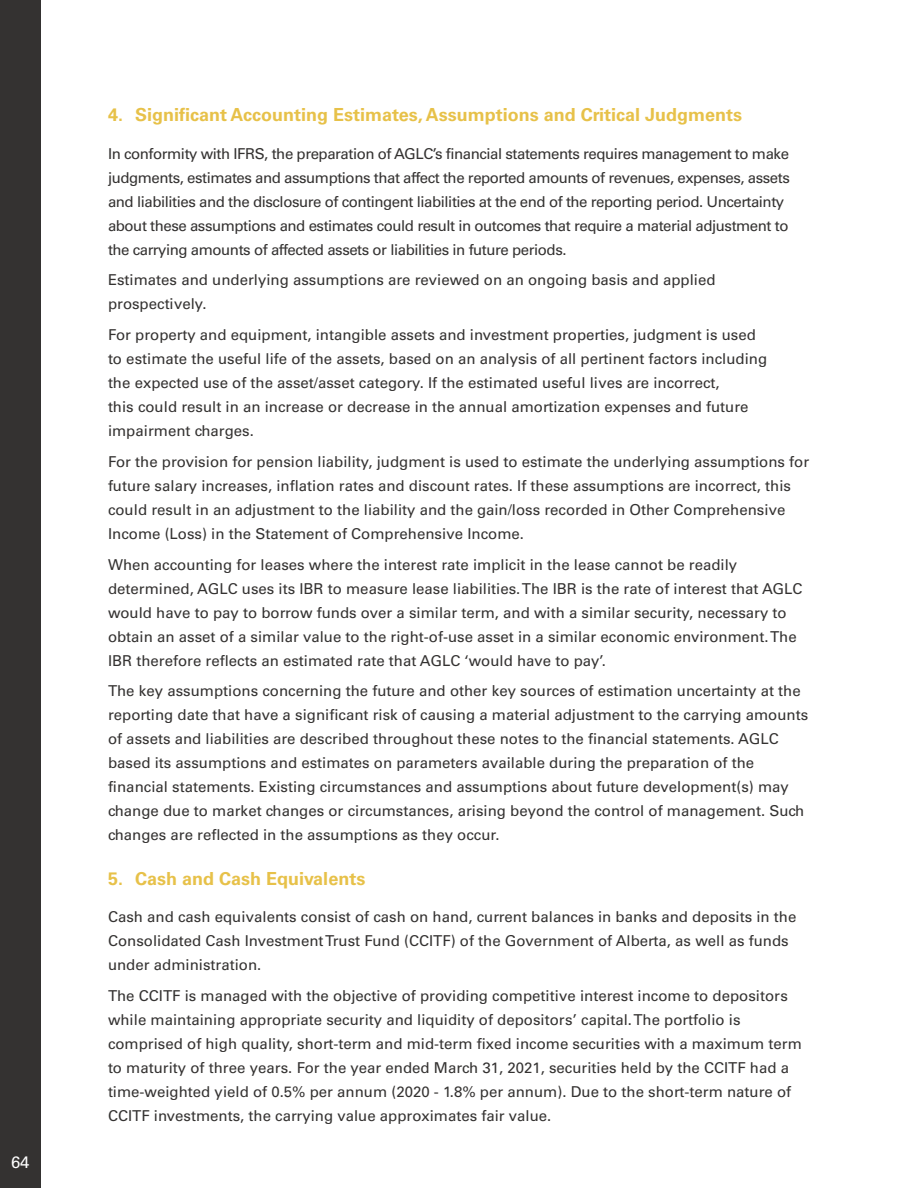
<style>
.page{position:relative;width:918px;height:1188px;background:#fff}
.page>*{position:absolute;margin:0;border:0;box-sizing:border-box;transform-origin:0 0}
.t1{font:700 18px "Univers LT Std";color:#e7c149}
.t2{font:16.5px "Univers LT Std";color:#fff}
.t3{font:15px/24px "Univers LT Std";color:#343231}
.t4{font:15px/24px "Univers LT Std";letter-spacing:-.03em;color:#343231}
</style>
<div class="page">
<div style="left:0;top:0;width:40px;height:1188px;background:#343231"></div>
<p class="t2" style="left:11px;top:1152px;width:20px">64</p>
<p class="t1" style="left:108px;top:104px;width:636px">4. Significant Accounting Estimates, Assumptions and Critical Judgments</p>
<p class="t4" style="left:108px;top:141px;width:683px">In conformity with IFRS, the preparation of AGLC’s financial statements requires management to make judgments, estimates and assumptions that affect the reported amounts of revenues, expenses, assets and liabilities and the disclosure of contingent liabilities at the end of the reporting period. Uncertainty about these assumptions and estimates could result in outcomes that require a material adjustment to the carrying amounts of affected assets or liabilities in future periods.</p>
<p class="t3" style="left:108px;top:268px;width:609px">Estimates and underlying assumptions are reviewed on an ongoing basis and applied prospectively.</p>
<p class="t3" style="left:108px;top:323px;width:661px">For property and equipment, intangible assets and investment properties, judgment is used to estimate the useful life of the assets, based on an analysis of all pertinent factors including the expected use of the asset/asset category. If the estimated useful lives are incorrect,<br>this could result in an increase or decrease in the annual amortization expenses and future impairment charges.</p>
<p class="t3" style="left:108px;top:450px;width:703px">For the provision for pension liability, judgment is used to estimate the underlying assumptions for future salary increases, inflation rates and discount rates. If these assumptions are incorrect, this could result in an adjustment to the liability and the gain/loss recorded in Other Comprehensive Income (Loss) in the Statement of Comprehensive Income.</p>
<p class="t3" style="left:108px;top:552px;width:696px">When accounting for leases where the interest rate implicit in the lease cannot be readily determined, AGLC uses its IBR to measure lease liabilities. The IBR is the rate of interest that AGLC would have to pay to borrow funds over a similar term, and with a similar security, necessary to obtain an asset of a similar value to the right-of-use asset in a similar economic environment. The IBR therefore reflects an estimated rate that AGLC ‘would have to pay’.</p>
<p class="t3" style="left:108px;top:679px;width:702px">The key assumptions concerning the future and other key sources of estimation uncertainty at the reporting date that have a significant risk of causing a material adjustment to the carrying amounts of assets and liabilities are described throughout these notes to the financial statements. AGLC based its assumptions and estimates on parameters available during the preparation of the financial statements. Existing circumstances and assumptions about future development(s) may change due to market changes or circumstances, arising beyond the control of management. Such changes are reflected in the assumptions as they occur.</p>
<p class="t1" style="left:108px;top:868px;width:259px">5. Cash and Cash Equivalents</p>
<p class="t3" style="left:108px;top:905px;width:690px">Cash and cash equivalents consist of cash on hand, current balances in banks and deposits in the<br>Consolidated Cash Investment Trust Fund (CCITF) of the Government of Alberta, as well as funds under administration.</p>
<p class="t3" style="left:108px;top:984px;width:695px">The CCITF is managed with the objective of providing competitive interest income to depositors while maintaining appropriate security and liquidity of depositors’ capital. The portfolio is comprised of high quality, short-term and mid-term fixed income securities with a maximum term to maturity of three years. For the year ended March 31, 2021, securities held by the CCITF had a time-weighted yield of 0.5% per annum (2020 - 1.8% per annum). Due to the short-term nature of CCITF investments, the carrying value approximates fair value.</p>
</div>
